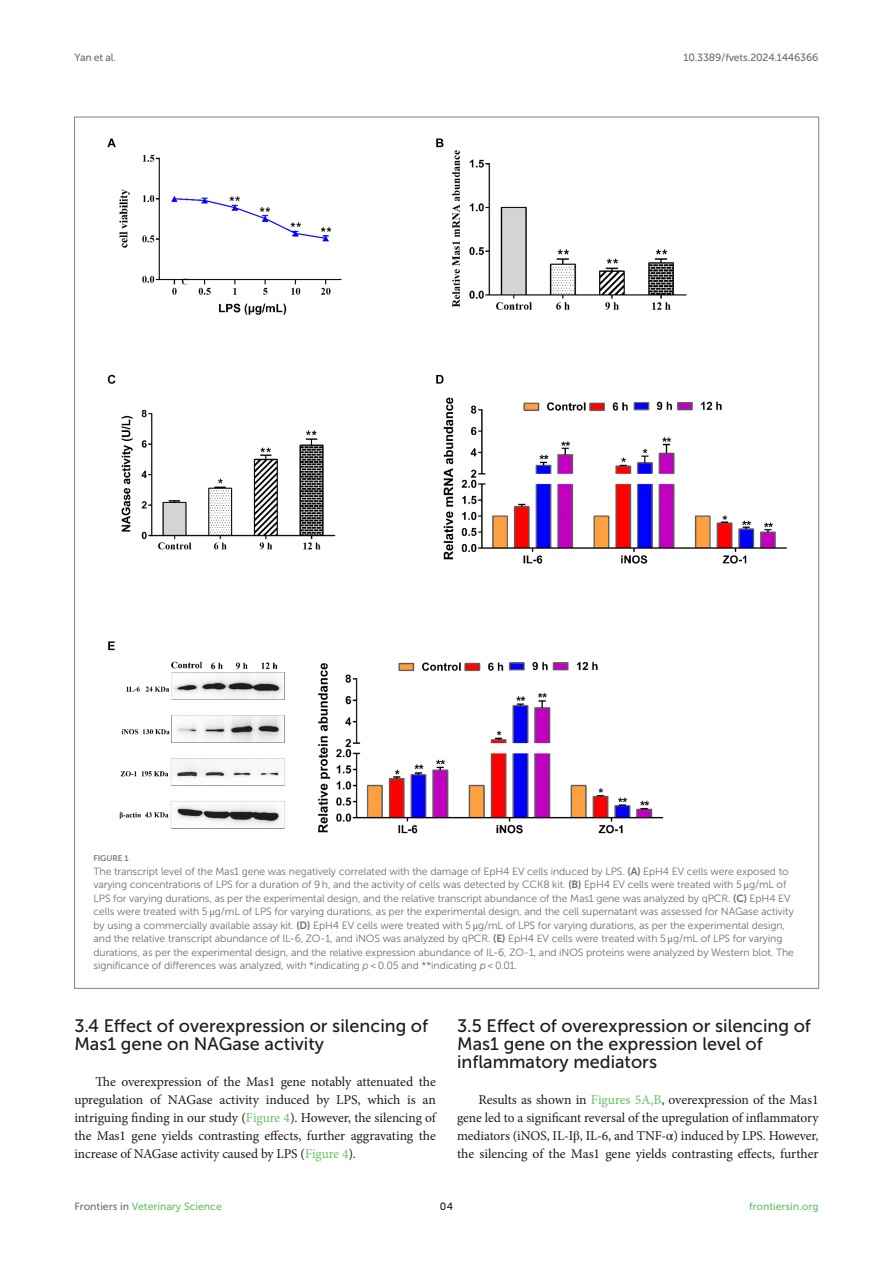
<style>
.page{position:relative;width:893px;height:1263px;background:#fff}
.page>*{position:absolute;margin:0;border:0;box-sizing:border-box;transform-origin:0 0}
.HEAD_2{font:18px/18px "Museo Sans 500";color:#1b1c1b}
.TEXT_FLUSH{font:13.5px/18px "Minion Pro";letter-spacing:-.005em;color:#1b1c1b;text-align:justify}
.FIG_LEG{font:10.5px/13.5px "Museo Sans 300";letter-spacing:-.01em;color:#706f70}
.t1{font:10.5px "Museo Sans 500";color:#65c161}
.t2{font:10.5px "Museo Sans 500";letter-spacing:-.015em;color:#706f70}
.t3{font:10.5px "Museo Sans 500";color:#1b1c1b}
.FIG_HD{font:8.25px "Museo Sans 700";letter-spacing:-.01em;color:#7e7f7f}
.s1{font-family:"Museo Sans 700"}
.s2{font-family:"STIX General"}
.s3{font-style:italic}
.s4{color:#65c161}
.s5{color:#706f70}
</style>
<div class="page">
<img style="left:107px;top:138px;width:680px;height:703px">
<p class="t2" style="left:74px;top:51px;width:43px">Yan et al.</p>
<p class="t2" style="left:683px;top:51px;width:137px">10.3389/fvets.2024.1446366</p>
<p class="FIG_HD" style="left:94px;top:854px;width:37px">FIGURE 1</p>
<p class="FIG_LEG" style="left:94px;top:865px;width:702px">The transcript level of the Mas1 gene was negatively correlated with the damage of EpH4 EV cells induced by LPS. <span class="s1">(A)</span> EpH4 EV cells were exposed to varying concentrations of LPS for a duration of 9 h, and the activity of cells was detected by CCK8 kit. <span class="s1">(B)</span> EpH4 EV cells were treated with 5 <span class="s2">μ</span>g/mL of LPS for varying durations, as per the experimental design, and the relative transcript abundance of the Mas1 gene was analyzed by qPCR. <span class="s1">(C)</span> EpH4 EV cells were treated with 5 <span class="s2">μ</span>g/mL of LPS for varying durations, as per the experimental design, and the cell supernatant was assessed for NAGase activity by using a commercially available assay kit. <span class="s1">(D)</span> EpH4 EV cells were treated with 5 <span class="s2">μ</span>g/mL of LPS for varying durations, as per the experimental design, and the relative transcript abundance of IL-6, ZO-1, and iNOS was analyzed by qPCR. <span class="s1">(E)</span> EpH4 EV cells were treated with 5 <span class="s2">μ</span>g/mL of LPS for varying durations, as per the experimental design, and the relative expression abundance of IL-6, ZO-1, and iNOS proteins were analyzed by Western blot. The significance of differences was analyzed, with *indicating <span class="s3">p</span> &lt; 0.05 and **indicating <span class="s3">p</span> &lt; 0.01.</p>
<p class="HEAD_2" style="left:74px;top:1017px;width:355px">3.4 Effect of overexpression or silencing of<br>Mas1 gene on NAGase activity</p>
<p class="TEXT_FLUSH" style="left:74px;top:1073px;width:363px;text-indent:21px">The overexpression of the Mas1 gene notably attenuated the upregulation of NAGase activity induced by LPS, which is an intriguing finding in our study (<span class="s4">Figure 4</span>). However, the silencing of the Mas1 gene yields contrasting effects, further aggravating the increase of NAGase activity caused by LPS (<span class="s4">Figure 4</span>).</p>
<p class="HEAD_2" style="left:457px;top:1017px;width:355px">3.5 Effect of overexpression or silencing of<br>Mas1 gene on the expression level of inflammatory mediators</p>
<p class="TEXT_FLUSH" style="left:457px;top:1091px;width:363px;text-indent:21px">Results as shown in <span class="s4">Figures 5A,B</span>, overexpression of the Mas1 gene led to a significant reversal of the upregulation of inflammatory mediators (iNOS, IL-I<span class="s2">β</span>, IL-6, and TNF-<span class="s2">α</span>) induced by LPS. However, the silencing of the Mas1 gene yields contrasting effects, further</p>
<p class="t1" style="left:74px;top:1200px;width:149px"><span class="s5">Frontiers in</span> Veterinary Science</p>
<p class="t3" style="left:440px;top:1200px;width:15px">04</p>
<p class="t1" style="left:749px;top:1200px;width:71px">frontiersin.org</p>
</div>
